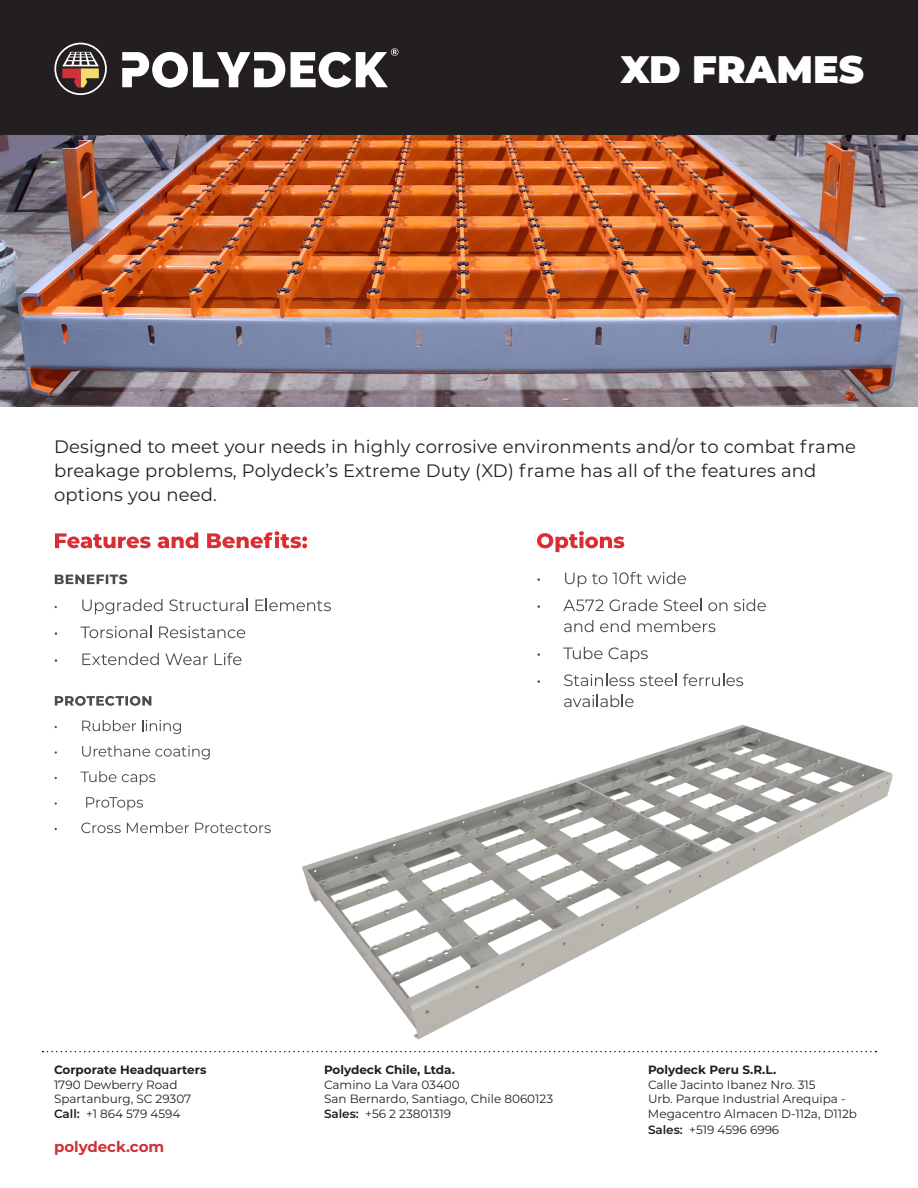
<style>
.page{position:relative;width:918px;height:1188px;background:#fff}
.page>*{position:absolute;margin:0;border:0;box-sizing:border-box;transform-origin:0 0}
.t1{font:900 38.4px "Montserrat";color:#fff}
.t2{font:18px/24px "Montserrat";letter-spacing:.01em;color:#231f20}
.t3{font:700 15px "Montserrat";color:#cf3137}
.t4{font:12px "Montserrat";color:#231f20}
.t5{font:700 12px "Montserrat";color:#231f20}
.s1{font-weight:600}
</style>
<div class="page">
<img style="left:298px;top:724px;width:595px;height:328px">
<img style="left:0;top:134px;width:918px;height:272px">
<div style="left:0;top:0;width:918px;height:134px;background:#231f20"></div>
<svg style="left:43px;top:1051px;width:833px;height:1px"></svg>
<svg style="left:291px;top:48px;width:108px;height:40px"></svg>
<svg style="left:122px;top:52px;width:163px;height:36px"></svg>
<svg style="left:54px;top:43px;width:53px;height:52px"></svg>
<svg style="left:55px;top:533px;width:96px;height:15px"></svg>
<svg style="left:158px;top:533px;width:40px;height:15px"></svg>
<svg style="left:207px;top:531px;width:100px;height:17px"></svg>
<svg style="left:55px;top:574px;width:72px;height:10px"></svg>
<svg style="left:82px;top:599px;width:80px;height:15px"></svg>
<svg style="left:169px;top:599px;width:79px;height:12px"></svg>
<svg style="left:255px;top:599px;width:76px;height:12px"></svg>
<svg style="left:81px;top:626px;width:70px;height:12px"></svg>
<svg style="left:159px;top:626px;width:86px;height:12px"></svg>
<svg style="left:82px;top:653px;width:77px;height:12px"></svg>
<svg style="left:165px;top:654px;width:43px;height:11px"></svg>
<svg style="left:215px;top:653px;width:26px;height:12px"></svg>
<svg style="left:55px;top:696px;width:96px;height:10px"></svg>
<svg style="left:82px;top:720px;width:54px;height:11px"></svg>
<svg style="left:142px;top:720px;width:39px;height:14px"></svg>
<svg style="left:82px;top:745px;width:128px;height:15px"></svg>
<svg style="left:81px;top:771px;width:35px;height:11px"></svg>
<svg style="left:122px;top:774px;width:33px;height:11px"></svg>
<svg style="left:86px;top:797px;width:57px;height:14px"></svg>
<svg style="left:81px;top:823px;width:40px;height:10px"></svg>
<svg style="left:127px;top:822px;width:62px;height:11px"></svg>
<svg style="left:195px;top:823px;width:76px;height:10px"></svg>
<svg style="left:537px;top:531px;width:87px;height:21px"></svg>
<svg style="left:565px;top:573px;width:42px;height:14px"></svg>
<svg style="left:613px;top:572px;width:73px;height:12px"></svg>
<svg style="left:563px;top:599px;width:95px;height:12px"></svg>
<svg style="left:664px;top:599px;width:38px;height:12px"></svg>
<svg style="left:708px;top:602px;width:19px;height:9px"></svg>
<svg style="left:734px;top:599px;width:32px;height:12px"></svg>
<svg style="left:564px;top:620px;width:29px;height:12px"></svg>
<svg style="left:600px;top:620px;width:30px;height:12px"></svg>
<svg style="left:637px;top:620px;width:78px;height:12px"></svg>
<svg style="left:563px;top:647px;width:40px;height:12px"></svg>
<svg style="left:609px;top:647px;width:39px;height:15px"></svg>
<svg style="left:564px;top:674px;width:70px;height:12px"></svg>
<svg style="left:640px;top:674px;width:37px;height:12px"></svg>
<svg style="left:683px;top:674px;width:60px;height:12px"></svg>
<svg style="left:564px;top:695px;width:70px;height:12px"></svg>
<p class="t1" style="left:621px;top:40px;width:245px">XD FRAMES</p>
<p class="t2" style="left:54px;top:434px;width:804px">Designed to meet your needs in highly corrosive environments and/or to combat frame breakage problems, Polydeck’s Extreme Duty (XD) frame has all of the features and options you need.</p>
<p class="t5" style="left:54px;top:1061px;width:154px">Corporate Headquarters</p>
<p class="t5" style="left:324px;top:1061px;width:132px">Polydeck Chile, Ltda.</p>
<p class="t5" style="left:648px;top:1061px;width:130px">Polydeck Peru S.R.L.</p>
<p class="t4" style="left:54px;top:1076px;width:125px">1790 Dewberry Road</p>
<p class="t4" style="left:324px;top:1076px;width:137px">Camino La Vara 03400</p>
<p class="t4" style="left:648px;top:1076px;width:169px">Calle Jacinto Ibanez Nro. 315</p>
<p class="t4" style="left:54px;top:1091px;width:139px">Spartanburg, SC 29307</p>
<p class="t4" style="left:324px;top:1091px;width:231px">San Bernardo, Santiago, Chile 8060123</p>
<p class="t4" style="left:648px;top:1091px;width:199px">Urb. Parque Industrial Arequipa -</p>
<p class="t4" style="left:54px;top:1105px;width:128px"><span class="s1">Call:</span> +1 864 579 4594</p>
<p class="t4" style="left:324px;top:1105px;width:129px"><span class="s1">Sales:</span> +56 2 23801319</p>
<p class="t4" style="left:648px;top:1105px;width:211px">Megacentro Almacen D-112a, D112b</p>
<p class="t4" style="left:648px;top:1121px;width:133px"><span class="s1">Sales:</span> +519 4596 6996</p>
<p class="t3" style="left:54px;top:1136px;width:112px">polydeck.com</p>
</div>
